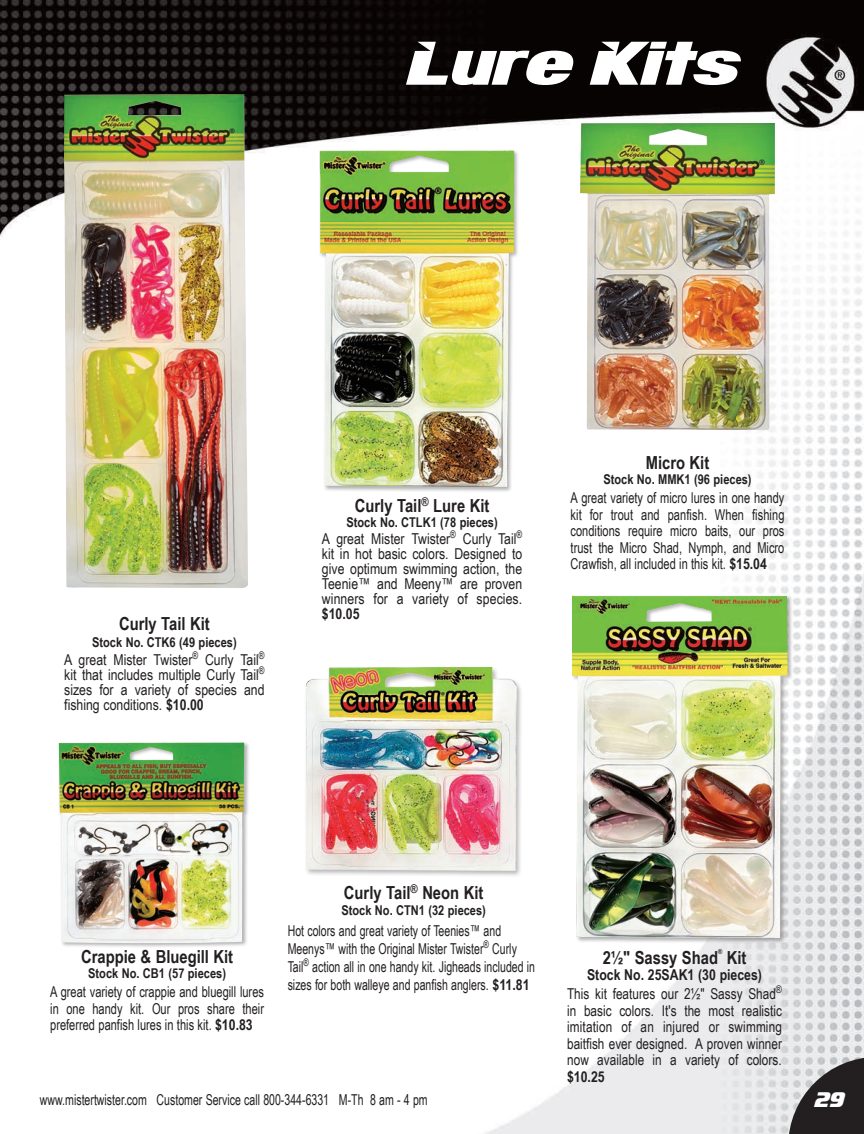
<style>
.page{position:relative;width:864px;height:1134px;background:#fff}
.page>*{position:absolute;margin:0;border:0;box-sizing:border-box;transform-origin:0 0}
.t1{font:61.5px "Infinite Justice";color:#fff}
.t2{font:21px "Infinite Justice";color:#fff}
.t3{font:700 18px "Arial Narrow";color:#231f20}
.t4{font:15px/16.5px "Arial Narrow";color:#231f20;text-align:justify;scale:.9 1}
.t5{font:15px/15px "Arial Narrow";color:#231f20;text-align:justify}
.t6{font:15px/18px "Arial Narrow";color:#231f20;scale:.86 1}
.t7{font:15px/16.5px "Arial Narrow";color:#231f20;text-align:justify;scale:.96 1}
.t8{font:700 15px "Arial Narrow";color:#231f20}
.t9{font:700 13.5px "Arial Narrow";color:#231f20}
.t10{font:700 7.05px "Arial Narrow";color:#231f20}
.s1{font-weight:700}
</style>
<div class="page">
<img style="left:0;top:0;width:864px;height:1134px">
<div style="left:304px;top:666px;width:220px;height:212px;background:#231f20;opacity:.34"></div>
<img style="left:306px;top:668px;width:210px;height:203px">
<div style="left:571px;top:595px;width:222px;height:349px;background:#231f20;opacity:.35"></div>
<img style="left:572px;top:596px;width:216px;height:342px">
<div style="left:319px;top:149px;width:200px;height:343px;background:#231f20;opacity:.35"></div>
<img style="left:320px;top:150px;width:194px;height:337px">
<div style="left:58px;top:741px;width:192px;height:208px;background:#231f20;opacity:.35"></div>
<img style="left:59px;top:743px;width:185px;height:200px">
<img style="left:64px;top:95px;width:184px;height:492px">
<img style="left:580px;top:123px;width:195px;height:306px">
<svg style="left:788px;top:1057px;width:76px;height:77px"></svg>
<p class="t1" style="left:404px;top:30px;width:334px">Lure Kits</p>
<p class="t3" style="left:119px;top:610px;width:92px">Curly Tail Kit</p>
<p class="t9" style="left:92px;top:632px;width:146px">Stock No. CTK6 (49 pieces)</p>
<p class="t5" style="left:64px;top:652px;width:202px">A great Mister Twister<sup>®</sup> Curly Tail<sup>® </sup>kit that includes multiple Curly Tail<sup>® </sup>sizes for a variety of species and fishing conditions. <span class="s1">$10.00</span></p>
<p class="t3" style="left:355px;top:492px;width:136px">Curly Tail<sup>®</sup> Lure Kit</p>
<p class="t9" style="left:346px;top:512px;width:153px">Stock No. CTLK1 (78 pieces)</p>
<p class="t5" style="left:322px;top:531px;width:202px">A great Mister Twister<sup>®</sup> Curly Tail<sup>® </sup>kit in hot basic colors. Designed to give optimum swimming action, the Teenie™ and Meeny™ are proven winners for a variety of species. <span class="s1">$10.05</span></p>
<p class="t3" style="left:646px;top:449px;width:65px">Micro Kit</p>
<p class="t9" style="left:603px;top:469px;width:150px">Stock No. MMK1 (96 pieces)</p>
<p class="t4" style="left:571px;top:489px;width:239px">A great variety of micro lures in one handy kit for trout and panfish. When fishing conditions require micro baits, our pros trust the Micro Shad, Nymph, and Micro Crawfish, all included in this kit. <span class="s1">$15.04</span></p>
<p class="t3" style="left:81px;top:943px;width:154px">Crappie &amp; Bluegill Kit</p>
<p class="t9" style="left:88px;top:963px;width:139px">Stock No. CB1 (57 pieces)</p>
<p class="t4" style="left:50px;top:983px;width:239px">A great variety of crappie and bluegill lures in one handy kit. Our pros share their preferred panfish lures in this kit. <span class="s1">$10.83</span></p>
<p class="t3" style="left:344px;top:879px;width:141px">Curly Tail<sup>®</sup> Neon Kit</p>
<p class="t9" style="left:341px;top:900px;width:146px">Stock No. CTN1 (32 pieces)</p>
<p class="t6" style="left:288px;top:921px;width:289px">Hot colors and great variety of Teenies™ and Meenys™ with the Original Mister Twister<sup>®</sup> Curly Tail<sup>®</sup> action all in one handy kit. Jigheads included in sizes for both walleye and panfish anglers. <span class="s1">$11.81</span></p>
<p class="t3" style="left:603px;top:944px;width:117px">2½" Sassy Shad</p>
<p class="t10" style="left:718px;top:946px;width:6px">®</p>
<p class="t3" style="left:727px;top:944px;width:21px">Kit</p>
<p class="t8" style="left:587px;top:963px;width:177px">Stock No. 25SAK1 (30 pieces)</p>
<p class="t7" style="left:567px;top:985px;width:225px">This kit features our 2½" Sassy Shad<sup>® </sup>in basic colors. It's the most realistic imitation of an injured or swimming baitfish ever designed. A proven winner now available in a variety of colors. <span class="s1">$10.25</span></p>
<p class="t6" style="left:40px;top:1090px;width:452px">www.mistertwister.com Customer Service call 800-344-6331 M-Th 8 am - 4 pm</p>
<p class="t2" style="left:813px;top:1089px;width:31px">29</p>
</div>
